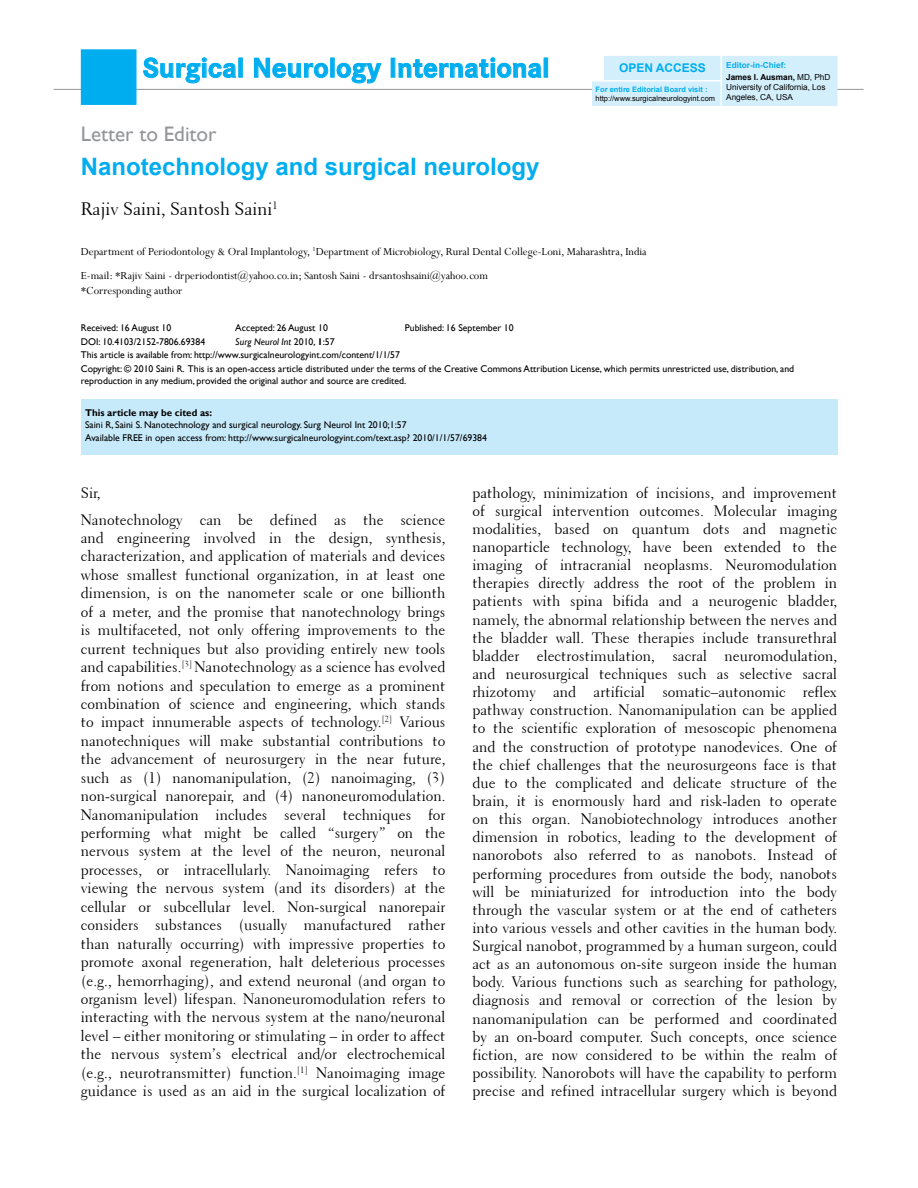
<style>
.page{position:relative;width:918px;height:1188px;background:#fff}
.page>*{position:absolute;margin:0;border:0;box-sizing:border-box;transform-origin:0 0}
.t1{font:700 27px "Corporate SBQ";color:#00aeef}
.t2{font:700 24px "Arial";color:#00aeef}
.t3{font:21px "Gill Sans";color:#939598}
.t4{font:18px "Transitional 521 BT Roman A";color:#000}
.t5{font:15px/18.1px "Transitional 521 BT Roman A";color:#000;text-align:justify}
.t6{font:12px/23.5px "Perpetua";color:#000}
.t7{font:700 12px "Arial";color:#00aeef}
.t8{font:9.75px/13.8px "Gill Sans";color:#000}
.t9{font:700 9.75px "Gill Sans";color:#000}
.t10{font:8.25px/9.9px "Arial";letter-spacing:-.005em;color:#000}
.t11{font:700 8.25px/12px "Arial";color:#00aeef}
.t12{font:7.5px "Arial";color:#000}
.t13{font:700 7.5px "Arial";color:#00aeef}
.s1{color:#000}
.s2{font-weight:400;color:#000}
.s3{font-style:italic}
.s4{font-weight:700}
</style>
<div class="page">
<hr style="left:54px;top:89px;width:810px;height:1px;background:#939598">
<svg style="left:143px;top:57px;width:93px;height:27px"></svg>
<div style="left:239px;top:58px;width:4px;height:20px;border:1px solid #00aeef"></div>
<svg style="left:254px;top:58px;width:74px;height:20px"></svg>
<div style="left:330px;top:58px;width:5px;height:20px;border:1px solid #00aeef"></div>
<svg style="left:337px;top:63px;width:45px;height:21px"></svg>
<svg style="left:398px;top:57px;width:144px;height:33px"></svg>
<div style="left:544px;top:58px;width:4px;height:20px;border:1px solid #00aeef"></div>
<div style="left:81px;top:49px;width:56px;height:56px;background:#00aeef;border:1px solid #00aeef"></div>
<div style="left:723px;top:56px;width:114px;height:50px;background:#d4effc"></div>
<div style="left:605px;top:56px;width:115px;height:24px;background:#d4effc"></div>
<div style="left:593px;top:82px;width:127px;height:24px;background:#d4effc"></div>
<div style="left:81px;top:399px;width:756px;height:55px;background:#c7eafb"></div>
<h1 class="t1" style="left:143px;top:51px;width:408px">Surgical Neurology International</h1>
<p class="t11" style="left:726px;top:60px;width:106px">Editor-in-Chief:<br><span class="s1">James I. Ausman,</span> <span class="s2">MD, PhD</span></p>
<p class="t10" style="left:726px;top:82px;width:101px">University of California, Los<br>Angeles, CA, USA</p>
<p class="t7" style="left:619px;top:60px;width:88px">OPEN ACCESS</p>
<p class="t13" style="left:596px;top:84px;width:114px">For entire Editorial Board visit :</p>
<p class="t12" style="left:596px;top:93px;width:121px">http://www.surgicalneurologyint.com</p>
<h3 class="t3" style="left:81px;top:122px;width:137px">Letter to Editor</h3>
<h2 class="t2" style="left:81px;top:151px;width:460px">Nanotechnology and surgical neurology</h2>
<p class="t4" style="left:81px;top:197px;width:198px">Rajiv Saini, Santosh Saini<sup>1</sup></p>
<p class="t6" style="left:81px;top:240px;width:567px">Department of Periodontology &amp; Oral Implantology, <sup>1</sup>Department of Microbiology, Rural Dental College-Loni, Maharashtra, India<br>E-mail: *Rajiv Saini - drperiodontist@yahoo.co.in; Santosh Saini - drsantoshsaini@yahoo.com</p>
<p class="t6" style="left:81px;top:278px;width:103px">*Corresponding author</p>
<p class="t8" style="left:81px;top:321px;width:92px">Received: 16 August 10</p>
<p class="t8" style="left:235px;top:321px;width:94px">Accepted: 26 August 10</p>
<p class="t8" style="left:405px;top:321px;width:110px">Published: 16 September 10</p>
<p class="t8" style="left:81px;top:335px;width:126px">DOI: 10.4103/2152-7806.69384</p>
<p class="t8" style="left:81px;top:335px;width:715px;text-indent:154px"><span class="s3">Surg Neurol Int</span> 2010, <span class="s4">1</span>:57<br>This article is available from: http://www.surgicalneurologyint.com/content/1/1/57<br>Copyright: © 2010 Saini R. This is an open-access article distributed under the terms of the Creative Commons Attribution License, which permits unrestricted use, distribution, and</p>
<p class="t8" style="left:81px;top:374px;width:327px">reproduction in any medium, provided the original author and source are credited.</p>
<p class="t9" style="left:85px;top:407px;width:128px">This article may be cited as:</p>
<p class="t8" style="left:85px;top:418px;width:403px">Saini R, Saini S. Nanotechnology and surgical neurology. Surg Neurol Int 2010;1:57<br>Available FREE in open access from: http://www.surgicalneurologyint.com/text.asp? 2010/1/1/57/69384</p>
<p class="t5" style="left:81px;top:479px;width:366px;line-height:26.8px">Sir,<br>Nanotechnology can be defined as the science</p>
<p class="t5" style="left:81px;top:529px;width:366px">and engineering involved in the design, synthesis, characterization, and application of materials and devices whose smallest functional organization, in at least one dimension, is on the nanometer scale or one billionth of a meter, and the promise that nanotechnology brings is multifaceted, not only offering improvements to the current techniques but also providing entirely new tools and capabilities.<sup>[3]</sup> Nanotechnology as a science has evolved from notions and speculation to emerge as a prominent combination of science and engineering, which stands to impact innumerable aspects of technology.<sup>[2]</sup> Various nanotechniques will make substantial contributions to the advancement of neurosurgery in the near future, such as (1) nanomanipulation, (2) nanoimaging, (3) non-surgical nanorepair, and (4) nanoneuromodulation.<br>Nanomanipulation includes several techniques for performing what might be called “surgery” on the nervous system at the level of the neuron, neuronal processes, or intracellularly. Nanoimaging refers to viewing the nervous system (and its disorders) at the cellular or subcellular level. Non-surgical nanorepair considers substances (usually manufactured rather than naturally occurring) with impressive properties to promote axonal regeneration, halt deleterious processes (e.g., hemorrhaging), and extend neuronal (and organ to organism level) lifespan. Nanoneuromodulation refers to interacting with the nervous system at the nano/neuronal level – either monitoring or stimulating – in order to affect the nervous system’s electrical and/or electrochemical (e.g., neurotransmitter) function.<sup>[1]</sup> Nanoimaging image guidance is used as an aid in the surgical localization of</p>
<p class="t5" style="left:473px;top:484px;width:366px">pathology, minimization of incisions, and improvement of surgical intervention outcomes. Molecular imaging modalities, based on quantum dots and magnetic nanoparticle technology, have been extended to the imaging of intracranial neoplasms. Neuromodulation therapies directly address the root of the problem in patients with spina bifida and a neurogenic bladder, namely, the abnormal relationship between the nerves and the bladder wall. These therapies include transurethral bladder electrostimulation, sacral neuromodulation, and neurosurgical techniques such as selective sacral rhizotomy and artificial somatic–autonomic reflex pathway construction. Nanomanipulation can be applied to the scientific exploration of mesoscopic phenomena and the construction of prototype nanodevices. One of the chief challenges that the neurosurgeons face is that due to the complicated and delicate structure of the brain, it is enormously hard and risk-laden to operate on this organ. Nanobiotechnology introduces another dimension in robotics, leading to the development of nanorobots also referred to as nanobots. Instead of performing procedures from outside the body, nanobots will be miniaturized for introduction into the body through the vascular system or at the end of catheters into various vessels and other cavities in the human body.<br>Surgical nanobot, programmed by a human surgeon, could act as an autonomous on-site surgeon inside the human body. Various functions such as searching for pathology, diagnosis and removal or correction of the lesion by nanomanipulation can be performed and coordinated by an on-board computer. Such concepts, once science fiction, are now considered to be within the realm of possibility. Nanorobots will have the capability to perform precise and refined intracellular surgery which is beyond</p>
</div>
